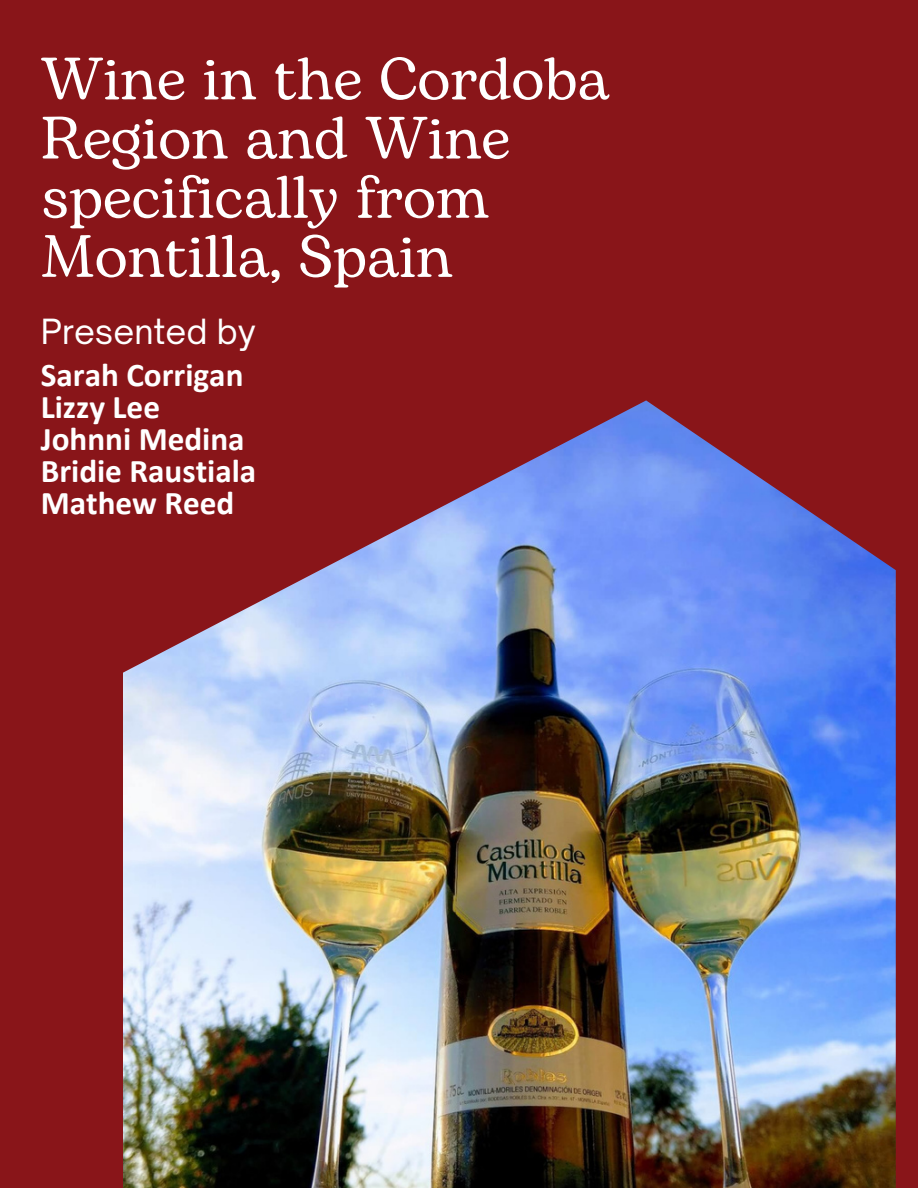
<style>
.page{position:relative;width:918px;height:1188px;background:#891519}
.page>*{position:absolute;margin:0;border:0;box-sizing:border-box;transform-origin:0 0}
.t1{font:59.4px/59.2px "Bogart";color:#fff}
.t2{font:700 33.15px "Calibri";color:#fff}
.t3{font:33.15px "Open Sauce One";color:#fff}
</style>
<div class="page">
<img style="left:123px;top:400px;width:773px;height:788px">
<p class="t1" style="left:41px;top:52px;width:570px">Wine in the Cordoba<br>Region and Wine specifically from</p>
<p class="t1" style="left:41px;top:229px;width:413px">Montilla, Spain</p>
<p class="t3" style="left:41px;top:311px;width:217px">Presented by</p>
<p class="t2" style="left:41px;top:361px;width:204px">Sarah Corrigan</p>
<p class="t2" style="left:41px;top:393px;width:121px">Lizzy Lee</p>
<p class="t2" style="left:41px;top:425px;width:205px">Johnni Medina</p>
<p class="t2" style="left:41px;top:457px;width:217px">Bridie Raustiala</p>
<p class="t2" style="left:41px;top:489px;width:195px">Mathew Reed</p>
</div>
